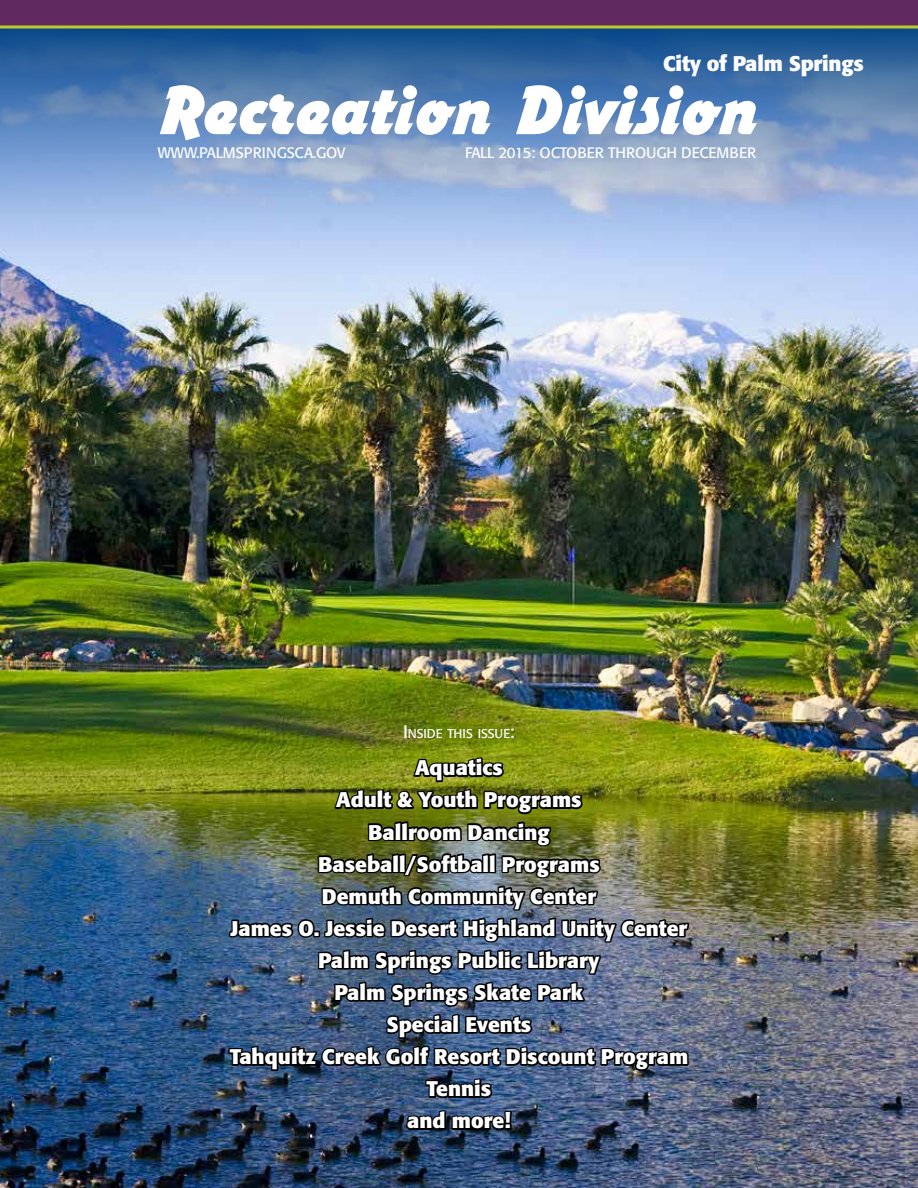
<style>
.page{position:relative;width:918px;height:1188px;background:#fff}
.page>*{position:absolute;margin:0;border:0;box-sizing:border-box;transform-origin:0 0}
.t1{font:72px "Varga Plain";letter-spacing:-.01em;color:#fff}
.t2{font:700 21px/32.1px "Formata";color:#fff;text-align:center}
.t3{font:15px "Formata";letter-spacing:-.01em;color:#fff}
.t4{font:12.6px "Formata";letter-spacing:-.015em;color:#fff}
.s1{font-size:18px}
</style>
<div class="page">
<img style="left:0;top:274px;width:918px;height:914px">
<svg style="left:0;top:28px;width:918px;height:246px;background:#799bc9"></svg>
<div style="left:0;top:0;width:918px;height:27px;background:#602a60"></div>
<img style="left:227px;top:750px;width:464px;height:438px">
<hr style="left:0;top:26px;width:918px;height:2px;background:#bdcb2a">
<p class="t2" style="left:663px;top:47px;width:202px">City of Palm Springs</p>
<h1 class="t1" style="left:160px;top:67px;width:600px">Recreation Division</h1>
<p class="t3" style="left:158px;top:143px;width:190px">WWW.PALMSPRINGSCA.GOV</p>
<p class="t3" style="left:465px;top:143px;width:292px">FALL 2015: OCTOBER THROUGH DECEMBER</p>
<p class="t4" style="left:403px;top:726px;width:113px"><span class="s1">I</span>NSIDE THIS ISSUE<span class="s1">:</span></p>
<p class="t2" style="left:230px;top:752px;width:460px">Aquatics<br>Adult &amp; Youth Programs<br>Ballroom Dancing<br>Baseball/Softball Programs<br>Demuth Community Center<br>James O. Jessie Desert Highland Unity Center<br>Palm Springs Public Library<br>Palm Springs Skate Park<br>Special Events<br>Tahquitz Creek Golf Resort Discount Program<br>Tennis<br>and more!</p>
</div>
